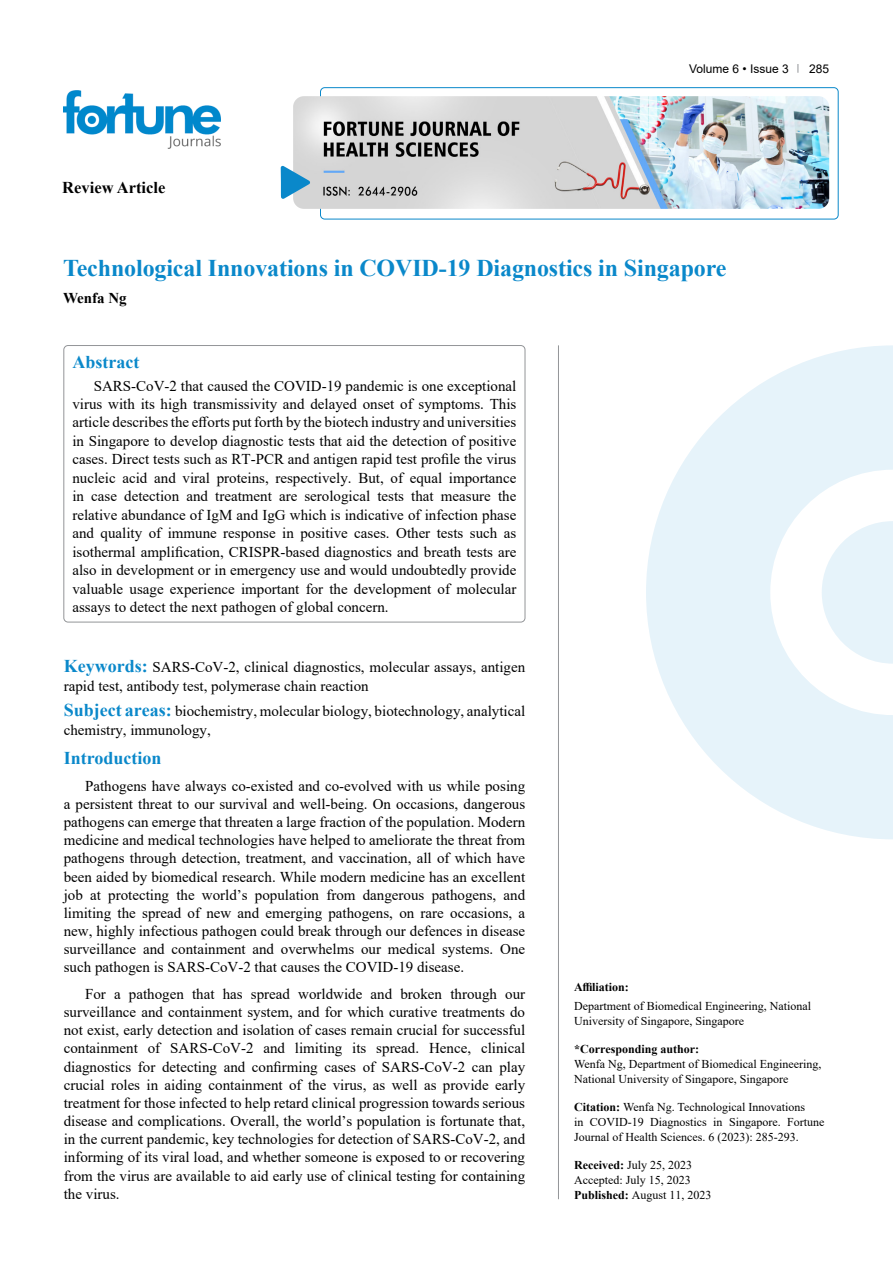
<style>
.page{position:relative;width:893px;height:1263px;background:#fff}
.page>*{position:absolute;margin:0;border:0;box-sizing:border-box;transform-origin:0 0}
.t1{font:700 24px "Times New Roman";letter-spacing:-.005em;color:#0a88ca}
.t2{font:700 18px "Times New Roman";color:#0a88ca}
.t3{font:700 16.5px "Times New Roman";color:#000}
.t4{font:15px/18.1px "Times New Roman";color:#000;text-align:justify}
.t5{font:700 15px "Times New Roman";color:#000}
.t6{font:12px/15px "Times New Roman";color:#000}
.t7{font:700 12px "Times New Roman";color:#000}
.t8{font:12px "Arial";color:#000}
.s1{font-weight:700;font-size:18px;color:#0a88ca}
.s2{font-weight:700}
</style>
<div class="page">
<div style="left:320px;top:87px;width:518px;height:132px;border:1px solid #0a88ca;border-radius:4px"></div>
<img style="left:64px;top:90px;width:157px;height:59px">
<img style="left:293px;top:96px;width:536px;height:113px">
<svg style="left:281px;top:166px;width:29px;height:33px"></svg>
<svg style="left:646px;top:345px;width:247px;height:494px;fill:#e6f3fa"></svg>
<svg style="left:822px;top:521px;width:71px;height:143px"></svg>
<hr style="left:558px;top:345px;width:1px;height:854px;background:#939598">
<div style="left:64px;top:345px;width:461px;height:277px;border:1px solid #939598;border-radius:4px"></div>
<p class="t3" style="left:62px;top:175px;width:105px">Review Article</p>
<p class="t8" style="left:689px;top:60px;width:101px">Volume 6 • Issue 3</p>
<p class="t8" style="left:809px;top:60px;width:22px">285</p>
<h1 class="t1" style="left:63px;top:251px;width:665px">Technological Innovations in COVID-19 Diagnostics in Singapore</h1>
<p class="t5" style="left:63px;top:287px;width:65px">Wenfa Ng</p>
<p class="t2" style="left:72px;top:349px;width:68px">Abstract</p>
<p class="t4" style="left:72px;top:376px;width:445px;text-indent:21px">SARS-CoV-2 that caused the COVID-19 pandemic is one exceptional virus with its high transmissivity and delayed onset of symptoms. This article describes the efforts put forth by the biotech industry and universities in Singapore to develop diagnostic tests that aid the detection of positive cases. Direct tests such as RT-PCR and antigen rapid test profile the virus nucleic acid and viral proteins, respectively. But, of equal importance in case detection and treatment are serological tests that measure the relative abundance of IgM and IgG which is indicative of infection phase and quality of immune response in positive cases. Other tests such as isothermal amplification, CRISPR-based diagnostics and breath tests are also in development or in emergency use and would undoubtedly provide valuable usage experience important for the development of molecular assays to detect the next pathogen of global concern.</p>
<p class="t4" style="left:64px;top:658px;width:463px"><span class="s1">Keywords:</span> SARS-CoV-2, clinical diagnostics, molecular assays, antigen rapid test, antibody test, polymerase chain reaction</p>
<p class="t4" style="left:64px;top:701px;width:463px"><span class="s1">Subject areas:</span> biochemistry, molecular biology, biotechnology, analytical chemistry, immunology,</p>
<p class="t2" style="left:64px;top:745px;width:99px">Introduction</p>
<p class="t4" style="left:64px;top:776px;width:463px;text-indent:21px">Pathogens have always co-existed and co-evolved with us while posing a persistent threat to our survival and well-being. On occasions, dangerous pathogens can emerge that threaten a large fraction of the population. Modern medicine and medical technologies have helped to ameliorate the threat from pathogens through detection, treatment, and vaccination, all of which have been aided by biomedical research. While modern medicine has an excellent job at protecting the world’s population from dangerous pathogens, and limiting the spread of new and emerging pathogens, on rare occasions, a new, highly infectious pathogen could break through our defences in disease surveillance and containment and overwhelms our medical systems. One such pathogen is SARS-CoV-2 that causes the COVID-19 disease.</p>
<p class="t4" style="left:64px;top:984px;width:463px;text-indent:21px">For a pathogen that has spread worldwide and broken through our surveillance and containment system, and for which curative treatments do not exist, early detection and isolation of cases remain crucial for successful containment of SARS-CoV-2 and limiting its spread. Hence, clinical diagnostics for detecting and confirming cases of SARS-CoV-2 can play crucial roles in aiding containment of the virus, as well as provide early treatment for those infected to help retard clinical progression towards serious disease and complications. Overall, the world’s population is fortunate that, in the current pandemic, key technologies for detection of SARS-CoV-2, and informing of its viral load, and whether someone is exposed to or recovering from the virus are available to aid early use of clinical testing for containing the virus.</p>
<p class="t7" style="left:574px;top:978px;width:56px">Affiliation:</p>
<p class="t6" style="left:574px;top:998px;width:238px">Department of Biomedical Engineering, National<br>University of Singapore, Singapore</p>
<p class="t7" style="left:574px;top:1040px;width:127px">*Corresponding author:</p>
<p class="t6" style="left:574px;top:1056px;width:249px">Wenfa Ng, Department of Biomedical Engineering,<br>National University of Singapore, Singapore</p>
<p class="t6" style="left:574px;top:1099px;width:252px"><span class="s2">Citation:</span> Wenfa Ng. Technological Innovations<br>in COVID-19 Diagnostics in Singapore. Fortune<br>Journal of Health Sciences. 6 (2023): 285-293.</p>
<p class="t6" style="left:574px;top:1157px;width:139px"><span class="s2">Received:</span> July 25, 2023<br>Accepted: July 15, 2023<br><span class="s2">Published:</span> August 11, 2023</p>
</div>
